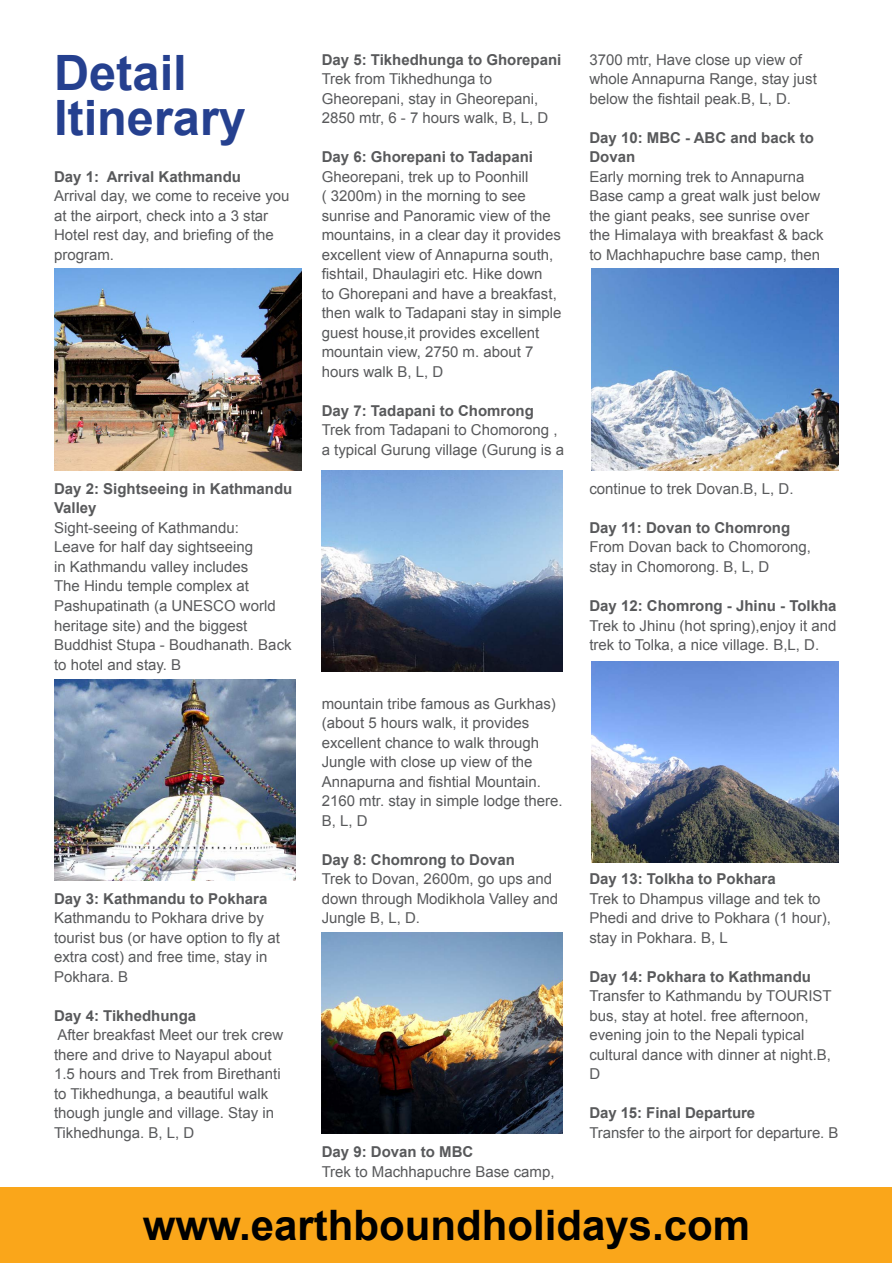
<style>
.page{position:relative;width:893px;height:1263px;background:#fff}
.page>*{position:absolute;margin:0;border:0;box-sizing:border-box;transform-origin:0 0}
.t1{font:700 48.75px/45px "Arial";color:#25408f}
.t2{font:700 42px "Arial";color:#000}
.t3{font:15px/19.5px "Arial";color:#58595b}
.t4{font:700 15px/19.5px "Arial";color:#58595b}
</style>
<div class="page">
<img style="left:321px;top:470px;width:242px;height:201px">
<img style="left:321px;top:932px;width:242px;height:201px">
<img style="left:54px;top:680px;width:242px;height:201px">
<img style="left:591px;top:661px;width:248px;height:201px">
<img style="left:591px;top:269px;width:248px;height:201px">
<img style="left:54px;top:269px;width:248px;height:201px">
<div style="left:1px;top:1187px;width:891px;height:75px;background:#faa61a"></div>
<h1 class="t1" style="left:54px;top:51px;width:194px">Detail<br>Itinerary</h1>
<p class="t4" style="left:54px;top:167px;width:188px">Day 1: Arrival Kathmandu</p>
<p class="t3" style="left:54px;top:187px;width:237px">Arrival day, we come to receive you at the airport, check into a 3 star<br>Hotel rest day, and briefing of the program.</p>
<p class="t4" style="left:54px;top:479px;width:240px">Day 2: Sightseeing in Kathmandu<br>Valley</p>
<p class="t3" style="left:54px;top:518px;width:239px">Sight-seeing of Kathmandu:<br>Leave for half day sightseeing<br>in Kathmandu valley includes<br>The Hindu temple complex at<br>Pashupatinath (a UNESCO world heritage site) and the biggest<br>Buddhist Stupa - Boudhanath. Back to hotel and stay. B</p>
<p class="t4" style="left:54px;top:889px;width:215px">Day 3: Kathmandu to Pokhara</p>
<p class="t3" style="left:54px;top:908px;width:227px">Kathmandu to Pokhara drive by tourist bus (or have option to fly at extra cost) and free time, stay in<br>Pokhara. B</p>
<p class="t4" style="left:54px;top:1006px;width:144px">Day 4: Tikhedhunga</p>
<p class="t3" style="left:54px;top:1025px;width:231px">After breakfast Meet our trek crew there and drive to Nayapul about<br>1.5 hours and Trek from Birethanti to Tikhedhunga, a beautiful walk though jungle and village. Stay in<br>Tikhedhunga. B, L, D</p>
<p class="t4" style="left:322px;top:50px;width:241px">Day 5: Tikhedhunga to Ghorepani</p>
<p class="t3" style="left:322px;top:70px;width:228px">Trek from Tikhedhunga to<br>Gheorepani, stay in Gheorepani,<br>2850 mtr, 6 - 7 hours walk, B, L, D</p>
<p class="t4" style="left:322px;top:148px;width:213px">Day 6: Ghorepani to Tadapani</p>
<p class="t3" style="left:322px;top:167px;width:241px">Gheorepani, trek up to Poonhill<br>( 3200m) in the morning to see sunrise and Panoramic view of the mountains, in a clear day it provides excellent view of Annapurna south, fishtail, Dhaulagiri etc. Hike down<br>to Ghorepani and have a breakfast, then walk to Tadapani stay in simple guest house,it provides excellent mountain view, 2750 m. about 7 hours walk B, L, D</p>
<p class="t4" style="left:322px;top:401px;width:214px">Day 7: Tadapani to Chomrong</p>
<p class="t3" style="left:322px;top:421px;width:244px">Trek from Tadapani to Chomorong , a typical Gurung village (Gurung is a</p>
<p class="t3" style="left:322px;top:694px;width:242px">mountain tribe famous as Gurkhas) (about 5 hours walk, it provides excellent chance to walk through<br>Jungle with close up view of the<br>Annapurna and fishtial Mountain.<br>2160 mtr. stay in simple lodge there.<br>B, L, D</p>
<p class="t4" style="left:322px;top:850px;width:195px">Day 8: Chomrong to Dovan</p>
<p class="t3" style="left:322px;top:869px;width:238px">Trek to Dovan, 2600m, go ups and down through Modikhola Valley and<br>Jungle B, L, D.</p>
<p class="t4" style="left:322px;top:1142px;width:153px">Day 9: Dovan to MBC</p>
<p class="t3" style="left:322px;top:1162px;width:234px">Trek to Machhapuchre Base camp,</p>
<p class="t3" style="left:589px;top:50px;width:229px">3700 mtr, Have close up view of whole Annapurna Range, stay just below the fishtail peak.B, L, D.</p>
<p class="t4" style="left:589px;top:128px;width:226px">Day 10: MBC - ABC and back to<br>Dovan</p>
<p class="t3" style="left:589px;top:167px;width:236px">Early morning trek to Annapurna<br>Base camp a great walk just below the giant peaks, see sunrise over the Himalaya with breakfast &amp; back to Machhapuchre base camp, then</p>
<p class="t3" style="left:589px;top:479px;width:206px">continue to trek Dovan.B, L, D.</p>
<p class="t4" style="left:589px;top:518px;width:202px">Day 11: Dovan to Chomrong</p>
<p class="t3" style="left:589px;top:538px;width:223px">From Dovan back to Chomorong, stay in Chomorong. B, L, D</p>
<p class="t4" style="left:589px;top:596px;width:249px">Day 12: Chomrong - Jhinu - Tolkha</p>
<p class="t3" style="left:589px;top:616px;width:249px">Trek to Jhinu (hot spring),enjoy it and trek to Tolka, a nice village. B,L, D.</p>
<p class="t4" style="left:589px;top:869px;width:188px">Day 13: Tolkha to Pokhara</p>
<p class="t3" style="left:589px;top:889px;width:243px">Trek to Dhampus village and tek to<br>Phedi and drive to Pokhara (1 hour), stay in Pokhara. B, L</p>
<p class="t4" style="left:589px;top:967px;width:223px">Day 14: Pokhara to Kathmandu</p>
<p class="t3" style="left:589px;top:986px;width:244px">Transfer to Kathmandu by TOURIST bus, stay at hotel. free afternoon, evening join to the Nepali typical cultural dance with dinner at night.B,<br>D</p>
<p class="t4" style="left:589px;top:1103px;width:167px">Day 15: Final Departure</p>
<p class="t3" style="left:589px;top:1123px;width:251px">Transfer to the airport for departure. B</p>
<h2 class="t2" style="left:143px;top:1197px;width:609px">www.earthboundholidays.com</h2>
</div>
